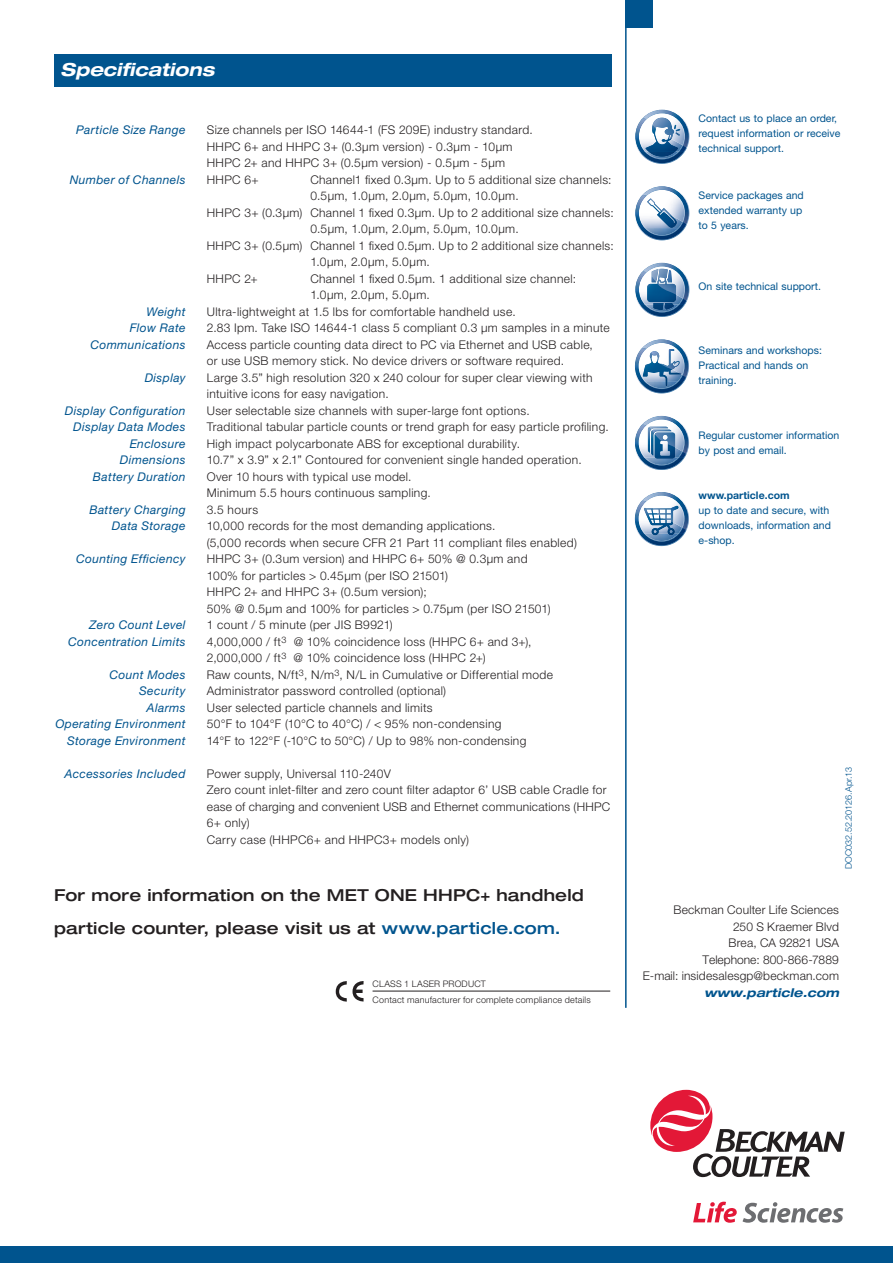
<style>
.page{position:relative;width:893px;height:1263px;background:#fff}
.page>*{position:absolute;margin:0;border:0;box-sizing:border-box;transform-origin:0 0}
.t1{font:italic 700 expanded 18px "Helvetica Neue LT Std";color:#fff}
.t2{font:500 expanded 16.5px/33px "Helvetica Neue LT Std";letter-spacing:.015em;color:#231f20}
.t3{font:300 12px/16.5px "Helvetica Neue LT Std";letter-spacing:.03em;color:#231f20}
.t4{font:italic 12px "Helvetica Neue LT Std";letter-spacing:.03em;color:#00548e}
.t5{font:italic 700 expanded 12px "Helvetica Neue LT Std";letter-spacing:.01em;color:#00548e}
.t6{font:10.5px/15px "Helvetica Neue LT Std";letter-spacing:.005em;color:#00548e}
.t7{font:700 10.5px "Helvetica Neue LT Std";letter-spacing:.005em;color:#00548e}
.t8{font:300 9px/16.2px "Helvetica Neue LT Std";letter-spacing:.025em;color:#231f20}
.t9{font:300 9px "Helvetica Neue LT Std";color:#00548e}
.s1{color:#00548e}
</style>
<div class="page">
<div style="left:54px;top:54px;width:558px;height:32px;background:#00548e"></div>
<svg style="left:335px;top:981px;width:29px;height:21px"></svg>
<hr style="left:373px;top:991px;width:237px;height:1px;background:#231f20">
<svg style="left:635px;top:426px;width:52px;height:44px"></svg>
<img style="left:641px;top:415px;width:48px;height:39px">
<img style="left:642px;top:416px;width:46px;height:38px">
<svg style="left:635px;top:196px;width:52px;height:44px"></svg>
<img style="left:641px;top:195px;width:1px;height:29px">
<img style="left:642px;top:186px;width:47px;height:38px">
<svg style="left:634px;top:502px;width:53px;height:44px"></svg>
<img style="left:641px;top:501px;width:48px;height:29px">
<img style="left:642px;top:492px;width:46px;height:38px">
<svg style="left:635px;top:262px;width:52px;height:55px"></svg>
<img style="left:642px;top:263px;width:47px;height:38px">
<svg style="left:634px;top:349px;width:53px;height:44px"></svg>
<img style="left:641px;top:348px;width:48px;height:30px">
<img style="left:642px;top:339px;width:46px;height:38px">
<svg style="left:635px;top:120px;width:52px;height:44px"></svg>
<img style="left:641px;top:109px;width:24px;height:39px">
<img style="left:642px;top:110px;width:47px;height:38px">
<div style="left:0;top:1246px;width:893px;height:17px;background:#00548e"></div>
<hr style="left:625px;top:0;width:2px;height:1008px;background:#00548e">
<div style="left:625px;top:0;width:27px;height:28px;background:#00548e"></div>
<svg style="left:650px;top:1090px;width:195px;height:87px"></svg>
<svg style="left:693px;top:1202px;width:150px;height:21px"></svg>
<h1 class="t1" style="left:61px;top:59px;width:155px">Specifications</h1>
<p class="t4" style="left:76px;top:123px;width:111px">Particle Size Range</p>
<p class="t3" style="left:207px;top:121px;width:328px">Size channels per ISO 14644-1 (FS 209E) industry standard.<br>HHPC 6+ and HHPC 3+ (0.3μm version) - 0.3μm - 10μm<br>HHPC 2+ and HHPC 3+ (0.5μm version) - 0.5μm - 5μm</p>
<p class="t4" style="left:70px;top:172px;width:117px">Number of Channels</p>
<p class="t3" style="left:207px;top:171px;width:53px">HHPC 6+</p>
<p class="t3" style="left:310px;top:171px;width:303px">Channel1 fixed 0.3μm. Up to 5 additional size channels:</p>
<p class="t3" style="left:310px;top:187px;width:210px">0.5μm, 1.0μm, 2.0μm, 5.0μm, 10.0μm.</p>
<p class="t3" style="left:207px;top:204px;width:408px">HHPC 3+ (0.3μm) Channel 1 fixed 0.3μm. Up to 2 additional size channels:</p>
<p class="t3" style="left:310px;top:220px;width:210px">0.5μm, 1.0μm, 2.0μm, 5.0μm, 10.0μm.</p>
<p class="t3" style="left:207px;top:237px;width:408px">HHPC 3+ (0.5μm) Channel 1 fixed 0.5μm. Up to 2 additional size channels:</p>
<p class="t3" style="left:310px;top:253px;width:121px">1.0μm, 2.0μm, 5.0μm.</p>
<p class="t3" style="left:207px;top:270px;width:52px">HHPC 2+</p>
<p class="t3" style="left:310px;top:270px;width:267px">Channel 1 fixed 0.5μm. 1 additional size channel:<br>1.0μm, 2.0μm, 5.0μm.</p>
<p class="t4" style="left:147px;top:304px;width:41px">Weight</p>
<p class="t3" style="left:207px;top:303px;width:310px">Ultra-lightweight at 1.5 lbs for comfortable handheld use.</p>
<p class="t4" style="left:130px;top:321px;width:57px">Flow Rate</p>
<p class="t3" style="left:207px;top:319px;width:404px">2.83 Ipm. Take ISO 14644-1 class 5 compliant 0.3 µm samples in a minute</p>
<p class="t4" style="left:90px;top:337px;width:97px">Communications</p>
<p class="t3" style="left:207px;top:336px;width:388px">Access particle counting data direct to PC via Ethernet and USB cable, or use USB memory stick. No device drivers or software required.</p>
<p class="t4" style="left:145px;top:370px;width:42px">Display</p>
<p class="t3" style="left:207px;top:369px;width:387px">Large 3.5” high resolution 320 x 240 colour for super clear viewing with intuitive icons for easy navigation.</p>
<p class="t4" style="left:65px;top:403px;width:122px">Display Configuration</p>
<p class="t3" style="left:207px;top:402px;width:324px">User selectable size channels with super-large font options.</p>
<p class="t4" style="left:73px;top:420px;width:114px">Display Data Modes</p>
<p class="t3" style="left:207px;top:418px;width:403px">Traditional tabular particle counts or trend graph for easy particle profiling.</p>
<p class="t4" style="left:130px;top:436px;width:57px">Enclosure</p>
<p class="t3" style="left:207px;top:435px;width:315px">High impact polycarbonate ABS for exceptional durability.</p>
<p class="t4" style="left:120px;top:453px;width:67px">Dimensions</p>
<p class="t3" style="left:207px;top:451px;width:376px">10.7” x 3.9” x 2.1” Contoured for convenient single handed operation.</p>
<p class="t4" style="left:93px;top:469px;width:94px">Battery Duration</p>
<p class="t3" style="left:207px;top:468px;width:225px">Over 10 hours with typical use model.<br>Minimum 5.5 hours continuous sampling.</p>
<p class="t4" style="left:89px;top:502px;width:98px">Battery Charging</p>
<p class="t3" style="left:207px;top:501px;width:53px">3.5 hours</p>
<p class="t4" style="left:112px;top:519px;width:75px">Data Storage</p>
<p class="t3" style="left:207px;top:517px;width:372px">10,000 records for the most demanding applications.<br>(5,000 records when secure CFR 21 Part 11 compliant files enabled)</p>
<p class="t4" style="left:76px;top:552px;width:111px">Counting Efficiency</p>
<p class="t3" style="left:207px;top:550px;width:345px">HHPC 3+ (0.3um version) and HHPC 6+ 50% @ 0.3μm and 100% for particles &gt; 0.45μm (per ISO 21501)<br>HHPC 2+ and HHPC 3+ (0.5um version);<br>50% @ 0.5μm and 100% for particles &gt; 0.75μm (per ISO 21501)</p>
<p class="t4" style="left:89px;top:618px;width:98px">Zero Count Level</p>
<p class="t3" style="left:207px;top:616px;width:187px">1 count / 5 minute (per JIS B9921)</p>
<p class="t4" style="left:68px;top:634px;width:119px">Concentration Limits</p>
<p class="t3" style="left:207px;top:633px;width:326px">4,000,000 / ft<sup>3</sup> @ 10% coincidence loss (HHPC 6+ and 3+),<br>2,000,000 / ft<sup>3</sup> @ 10% coincidence loss (HHPC 2+)</p>
<p class="t4" style="left:110px;top:667px;width:78px">Count Modes</p>
<p class="t3" style="left:207px;top:666px;width:348px">Raw counts, N/ft<sup>3</sup>, N/m<sup>3</sup>, N/L in Cumulative or Differential mode</p>
<p class="t4" style="left:139px;top:684px;width:48px">Security</p>
<p class="t3" style="left:207px;top:682px;width:241px">Administrator password controlled (optional)</p>
<p class="t4" style="left:147px;top:700px;width:41px">Alarms</p>
<p class="t3" style="left:207px;top:699px;width:227px">User selected particle channels and limits</p>
<p class="t4" style="left:55px;top:717px;width:132px">Operating Environment</p>
<p class="t3" style="left:207px;top:715px;width:296px">50°F to 104°F (10°C to 40°C) / &lt; 95% non-condensing</p>
<p class="t4" style="left:67px;top:733px;width:120px">Storage Environment</p>
<p class="t3" style="left:207px;top:732px;width:321px">14°F to 122°F (-10°C to 50°C) / Up to 98% non-condensing</p>
<p class="t4" style="left:64px;top:766px;width:123px">Accessories Included</p>
<p class="t3" style="left:207px;top:765px;width:405px">Power supply, Universal 110-240V<br>Zero count inlet-filter and zero count filter adaptor 6’ USB cable Cradle for ease of charging and convenient USB and Ethernet communications (HHPC 6+ only)<br>Carry case (HHPC6+ and HHPC3+ models only)</p>
<h2 class="t2" style="left:54px;top:879px;width:531px">For more information on the MET ONE HHPC+ handheld particle counter, please visit us at <span class="s1">www.particle.com.</span></h2>
<p class="t8" style="left:373px;top:975px;width:220px">CLASS 1 LASER PRODUCT<br>Contact manufacturer for complete compliance details</p>
<p class="t6" style="left:698px;top:111px;width:143px">Contact us to place an order, request information or receive technical support.</p>
<p class="t6" style="left:698px;top:187px;width:107px">Service packages and extended warranty up to 5 years.</p>
<p class="t6" style="left:698px;top:279px;width:124px">On site technical support.</p>
<p class="t6" style="left:698px;top:343px;width:125px">Seminars and workshops:<br>Practical and hands on training.</p>
<p class="t6" style="left:698px;top:427px;width:142px">Regular customer information by post and email.</p>
<p class="t7" style="left:698px;top:489px;width:93px">www.particle.com</p>
<p class="t6" style="left:698px;top:502px;width:134px">up to date and secure, with downloads, information and e-shop.</p>
<p class="t9" style="left:843px;top:869px;width:104px;rotate:-90deg">DOC032.52.20126.Apr.13</p>
<p class="t3" style="left:643px;top:901px;width:198px;text-align:right">Beckman Coulter Life Sciences<br>250 S Kraemer Blvd<br>Brea, CA 92821 USA<br>Telephone: 800-866-7889<br>E-mail: insidesalesgp@beckman.com</p>
<p class="t5" style="left:704px;top:985px;width:136px">www.particle.com</p>
</div>
